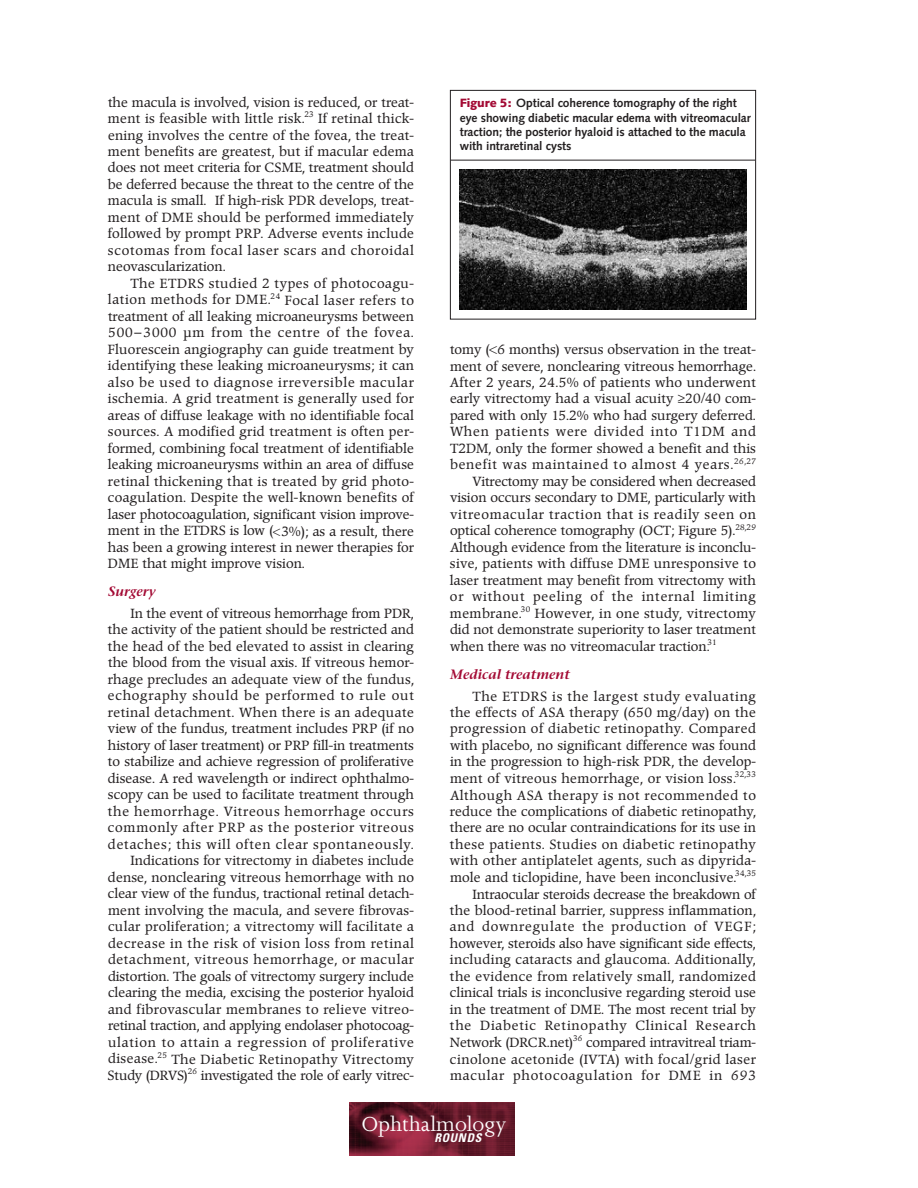
<style>
.page{position:relative;width:918px;height:1188px;background:#fff}
.page>*{position:absolute;margin:0;border:0;box-sizing:border-box;transform-origin:0 0}
.t1{font:23.4px "Joanna";color:#fff}
.t2{font:italic 600 13.5px "Stone Serif";color:#a30a34}
.t3{font:13.2px/16.5px "Poppl Pontifex BE";letter-spacing:.01em;color:#231f20;text-align:justify}
.t4{font:13.2px "Poppl Pontifex BE";letter-spacing:.06em;color:#231f20}
.t5{font:13.2px "Poppl Pontifex BE";letter-spacing:.055em;color:#231f20}
.t6{font:13.2px "Poppl Pontifex BE";letter-spacing:.03em;color:#231f20}
.t7{font:13.2px "Poppl Pontifex BE";letter-spacing:-.01em;color:#231f20}
.t8{font:700 12px/14.2px "Syntax";letter-spacing:-.005em;color:#231f20}
.t9{font:italic 700 condensed 12px "Univers";letter-spacing:.06em;color:#fff}
.t10{font:7.8px "Poppl Pontifex BE";color:#231f20}
.s1{font-weight:900;color:#a30a34}
.s2{font-size:10.5px}
.s3{font-size:11.25px}
</style>
<div class="page">
<img style="left:350px;top:1102px;width:164px;height:53px">
<div style="left:450px;top:90px;width:306px;height:230px;border:1px solid #231f20"></div>
<hr style="left:451px;top:160px;width:304px;height:1px;background:#231f20">
<img style="left:459px;top:170px;width:288px;height:140px">
<p class="t3" style="left:108px;top:95px;width:308px">the macula is involved, vision is reduced, or treat&shy;ment is feasible with little risk.</p>
<p class="t8" style="left:460px;top:97px;width:293px"><span class="s1">Figure 5:</span> Optical coherence tomography of the right eye showing diabetic macular edema with vitreomacular traction; the posterior hyaloid is attached to the macula with intraretinal cysts</p>
<p class="t10" style="left:304px;top:111px;width:11px">23</p>
<p class="t3" style="left:108px;top:111px;width:308px;text-indent:210px">If retinal thick&shy;ening involves the centre of the fovea, the treat&shy;ment benefits are greatest, but if macular edema does not meet criteria for CSME, treatment should be deferred because the threat to the centre of the macula is small. If high-risk PDR develops, treat&shy;ment of DME should be performed immediately followed by prompt PRP. Adverse events include scotomas from focal laser scars and choroidal neovascularization.</p>
<p class="t3" style="left:108px;top:276px;width:308px;text-indent:22px">The ETDRS studied 2 types of photocoagu&shy;lation methods for DME.<sup>24</sup> Focal laser refers to treatment of all leaking microaneurysms between 500–3000 µm from the centre of the fovea.<br>Fluorescein angiography can guide treatment by identifying these leaking microaneurysms; it can also be used to diagnose irreversible macular ischemia. A grid treatment is generally used for areas of diffuse leakage with no identifiable focal sources. A modified grid treatment is often per&shy;formed, combining focal treatment of identifiable leaking microaneurysms within an area of diffuse retinal thickening that is treated by grid photo&shy;coagulation. Despite the well-known benefits of laser photocoagulation, significant vision improve&shy;ment in the ETDRS is low (<span class="s2">&lt;</span>3%); as a result, there has been a growing interest in newer therapies for DME that might improve vision.</p>
<p class="t2" style="left:108px;top:586px;width:49px">Surgery</p>
<p class="t3" style="left:108px;top:606px;width:308px;text-align:right">In the event of vitreous hemorrhage from PDR, the activity of the patient should be restricted and the head of the bed elevated to assist in clearing the blood from the visual axis. If vitreous hemor&shy;rhage precludes an adequate view of the fundus, echography should be performed to rule out retinal detachment. When there is an adequate view of the fundus, treatment includes PRP (if no history of laser treatment) or PRP fill-in treatments to stabilize and achieve regression of proliferative disease. A red wavelength or indirect ophthalmo&shy;scopy can be used to facilitate treatment through the hemorrhage. Vitreous hemorrhage occurs commonly after PRP as the posterior vitreous detaches; this will often clear spontaneously.<br>Indications for vitrectomy in diabetes include dense, nonclearing vitreous hemorrhage with no clear view of the fundus, tractional retinal detach&shy;ment involving the macula, and severe fibrovas&shy;cular proliferation; a vitrectomy will facilitate a decrease in the risk of vision loss from retinal detachment, vitreous hemorrhage, or macular distortion. The goals of vitrectomy surgery include clearing the media, excising the posterior hyaloid and fibrovascular membranes to relieve vitreo&shy;retinal traction, and applying endolaser photocoag&shy;ulation to attain a regression of proliferative disease.<sup>25</sup> The Diabetic Retinopathy Vitrectomy Study (DRVS)<sup>26</sup> investigated the role of early vitrec-</p>
<h1 class="t1" style="left:362px;top:1115px;width:146px">Ophthalmology</h1>
<p class="t9" style="left:434px;top:1134px;width:48px">ROUNDS</p>
<p class="t3" style="left:450px;top:342px;width:308px">tomy (<span class="s3">&lt;</span>6 months) versus observation in the treat-</p>
<p class="t3" style="left:450px;top:359px;width:308px">ment of severe, nonclearing vitreous hemorrhage.</p>
<p class="t3" style="left:450px;top:375px;width:307px">After 2 years, 24.5% of patients who underwent</p>
<p class="t3" style="left:450px;top:392px;width:308px">early vitrectomy had a visual acuity ≥20/40 com-</p>
<p class="t3" style="left:450px;top:408px;width:307px">pared with only 15.2% who had surgery deferred.</p>
<p class="t4" style="left:450px;top:426px;width:307px">When patients were divided into T1DM and</p>
<p class="t3" style="left:450px;top:441px;width:308px">T2DM, only the former showed a benefit and this</p>
<p class="t4" style="left:450px;top:459px;width:308px">benefit was maintained to almost 4 years.<sup>26,27</sup></p>
<p class="t7" style="left:472px;top:476px;width:285px">Vitrectomy may be considered when decreased</p>
<p class="t3" style="left:450px;top:491px;width:308px">vision occurs secondary to DME, particularly with</p>
<p class="t5" style="left:450px;top:509px;width:307px">vitreomacular traction that is readily seen on</p>
<p class="t3" style="left:450px;top:524px;width:308px">optical coherence tomography (OCT; Figure 5).<sup>28,29</sup></p>
<p class="t3" style="left:450px;top:540px;width:308px">Although evidence from the literature is inconclu-</p>
<p class="t3" style="left:450px;top:557px;width:308px">sive, patients with diffuse DME unresponsive to</p>
<p class="t3" style="left:450px;top:573px;width:308px">laser treatment may benefit from vitrectomy with</p>
<p class="t4" style="left:450px;top:591px;width:307px">or without peeling of the internal limiting</p>
<p class="t6" style="left:450px;top:608px;width:308px">membrane.<sup>30</sup> However, in one study, vitrectomy</p>
<p class="t3" style="left:450px;top:623px;width:308px">did not demonstrate superiority to laser treatment</p>
<p class="t3" style="left:450px;top:639px;width:268px">when there was no vitreomacular traction.<sup>31</sup></p>
<p class="t2" style="left:450px;top:669px;width:121px">Medical treatment</p>
<p class="t3" style="left:450px;top:689px;width:308px;text-align:right">The ETDRS is the largest study evaluating the effects of ASA therapy (650 mg/day) on the progression of diabetic retinopathy. Compared with placebo, no significant difference was found in the progression to high-risk PDR, the develop&shy;ment of vitreous hemorrhage, or vision loss.<sup>32,33<br></sup>Although ASA therapy is not recommended to reduce the complications of diabetic retinopathy, there are no ocular contraindications for its use in these patients. Studies on diabetic retinopathy with other antiplatelet agents, such as dipyrida&shy;mole and ticlopidine, have been inconclusive.<sup>34,35<br></sup>Intraocular steroids decrease the breakdown of the blood-retinal barrier, suppress inflammation, and downregulate the production of VEGF; however, steroids also have significant side effects, including cataracts and glaucoma. Additionally, the evidence from relatively small, randomized clinical trials is inconclusive regarding steroid use in the treatment of DME. The most recent trial by the Diabetic Retinopathy Clinical Research Network (DRCR.net)<sup>36</sup> compared intravitreal triam&shy;cinolone acetonide (IVTA) with focal/grid laser macular photocoagulation for DME in 693</p>
</div>
